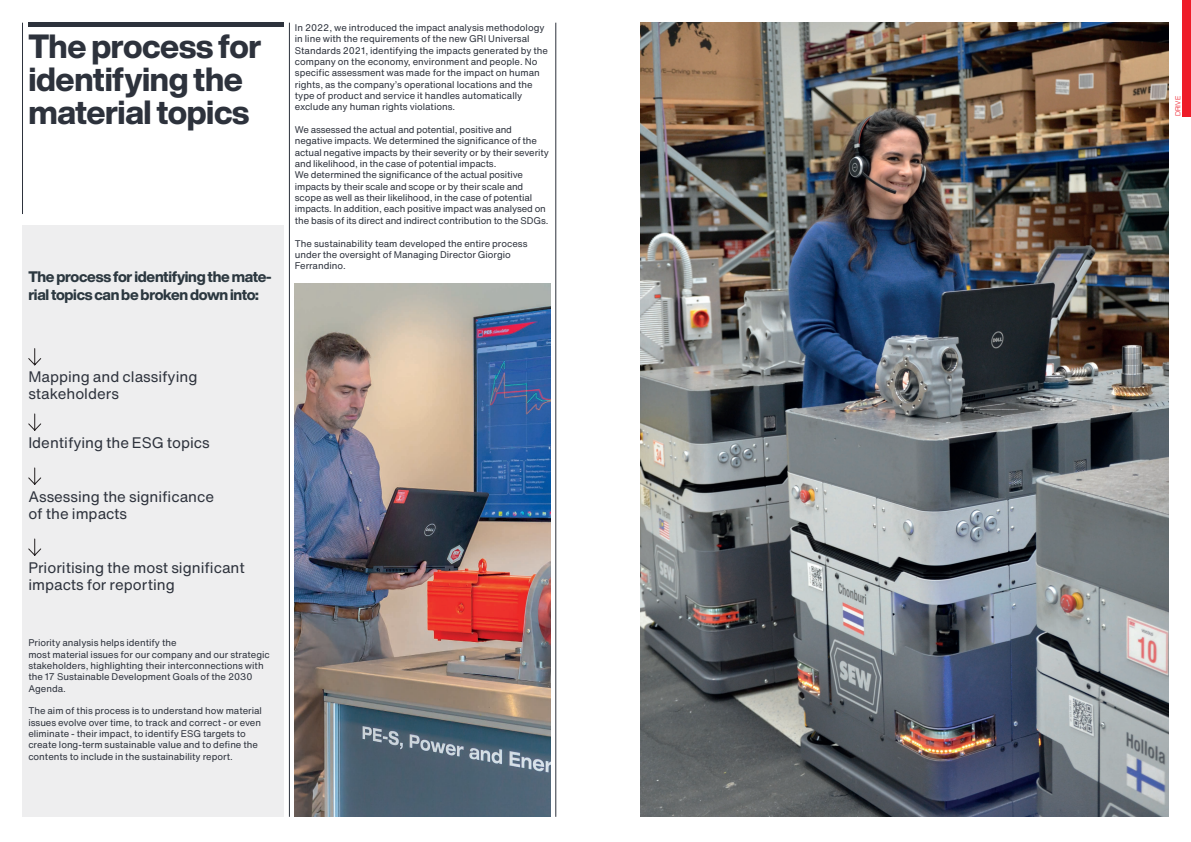
<style>
.page{position:relative;width:1191px;height:842px;background:#fff}
.page>*{position:absolute;margin:0;border:0;box-sizing:border-box;transform-origin:0 0}
.t1{font:800 33px/33px "Helvetica Now Display";letter-spacing:-.015em;color:#2d323c}
.t2{font:15px/17px "Helvetica Now Text";color:#2d323c}
.t3{font:800 15px/18px "Helvetica Now Display";letter-spacing:-.02em;color:#2c3840}
.t4{font:9.5px/11.3px "Helvetica Now Text";color:#2d323c}
.t5{font:300 7px "Helvetica";color:#ee1c28}
</style>
<div class="page">
<hr style="left:289px;top:23px;width:1px;height:794px;background:#2d323c">
<hr style="left:555px;top:23px;width:1px;height:794px;background:#2d323c">
<hr style="left:22px;top:23px;width:1px;height:191px;background:#2d323c">
<hr style="left:28px;top:23px;width:255px;height:4px;background:#2d323c">
<img style="left:641px;top:23px;width:527px;height:793px">
<img style="left:295px;top:283px;width:255px;height:534px">
<div style="left:1182px;top:0;width:9px;height:116px;background:#ee1c28"></div>
<div style="left:22px;top:225px;width:261px;height:592px;background:#eeeeef"></div>
<svg style="left:28px;top:348px;width:14px;height:18px"></svg>
<svg style="left:28px;top:413px;width:14px;height:18px"></svg>
<svg style="left:28px;top:467px;width:14px;height:18px"></svg>
<svg style="left:28px;top:538px;width:14px;height:18px"></svg>
<h1 class="t1" style="left:28px;top:29px;width:235px">The process for identifying the material topics</h1>
<p class="t4" style="left:295px;top:22px;width:255px">In 2022, we introduced the impact analysis methodology in line with the requirements of the new GRI Universal Standards 2021, identifying the impacts generated by the company on the economy, environment and people. No specific assessment was made for the impact on human rights, as the company’s operational locations and the type of product and service it handles automatically exclude any human rights violations.</p>
<p class="t4" style="left:295px;top:124px;width:255px">We assessed the actual and potential, positive and negative impacts. We determined the significance of the actual negative impacts by their severity or by their severity and likelihood, in the case of potential impacts.<br>We determined the significance of the actual positive impacts by their scale and scope or by their scale and scope as well as their likelihood, in the case of potential impacts. In addition, each positive impact was analysed on the basis of its direct and indirect contribution to the SDGs.</p>
<p class="t4" style="left:295px;top:237px;width:234px">The sustainability team developed the entire process under the oversight of Managing Director Giorgio<br>Ferrandino.</p>
<h2 class="t3" style="left:28px;top:268px;width:245px">The process for identifying the mate&shy;rial topics can be broken down into:</h2>
<h2 class="t2" style="left:28px;top:368px;width:171px">Mapping and classifying stakeholders</h2>
<h2 class="t2" style="left:28px;top:433px;width:183px">Identifying the ESG topics</h2>
<h2 class="t2" style="left:28px;top:487px;width:187px">Assessing the significance of the impacts</h2>
<h2 class="t2" style="left:28px;top:558px;width:218px">Prioritising the most significant impacts for reporting</h2>
<p class="t4" style="left:28px;top:637px;width:243px">Priority analysis helps identify the<br>most material issues for our company and our strategic stakeholders, highlighting their interconnections with the 17 Sustainable Development Goals of the 2030<br>Agenda.</p>
<p class="t4" style="left:28px;top:705px;width:235px">The aim of this process is to understand how material issues evolve over time, to track and correct - or even eliminate - their impact, to identify ESG targets to create long-term sustainable value and to define the contents to include in the sustainability report.</p>
<p class="t5" style="left:1172px;top:116px;width:22px;rotate:-90deg">DRIVE</p>
</div>
